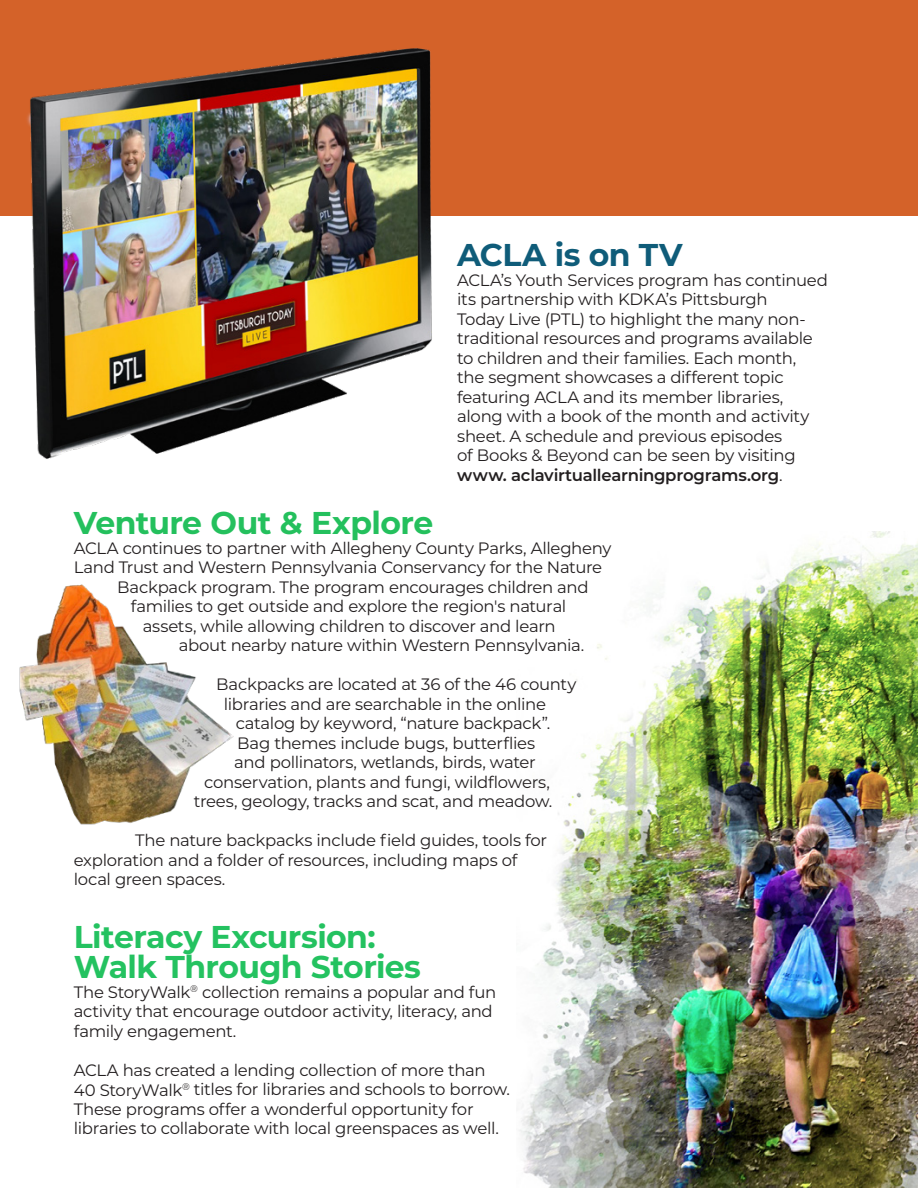
<style>
.page{position:relative;width:918px;height:1188px;background:#fff}
.page>*{position:absolute;margin:0;border:0;box-sizing:border-box;transform-origin:0 0}
.Title_cover_2{font:700 31.5px/30px "Montserrat";letter-spacing:-.02em;color:#24c260}
.Title_cover_2-2{font:700 31.5px "Montserrat";letter-spacing:-.02em;color:#24c05d}
.Title_cover_2-3{font:700 31.5px "Montserrat";letter-spacing:-.015em;color:#0f5c79}
.t1{font:16.5px/19.5px "Montserrat";letter-spacing:-.02em;color:#231f20}
.s1{font-weight:600}
</style>
<div class="page">
<div style="left:0;top:0;width:918px;height:216px;background:#d46229"></div>
<img style="left:519px;top:531px;width:399px;height:657px">
<img style="left:27px;top:48px;width:405px;height:411px">
<img style="left:19px;top:584px;width:215px;height:241px">
<p class="Title_cover_2-3" style="left:457px;top:232px;width:227px">ACLA is on TV</p>
<p class="t1" style="left:457px;top:270px;width:372px">ACLA’s Youth Services program has continued its partnership with KDKA’s Pittsburgh<br>Today Live (PTL) to highlight the many non&shy;traditional resources and programs available to children and their families. Each month,<br>the segment showcases a different topic featuring ACLA and its member libraries, along with a book of the month and activity sheet. A schedule and previous episodes<br>of Books &amp; Beyond can be seen by visiting <span class="s1">www. aclavirtuallearningprograms.org</span>.</p>
<p class="Title_cover_2-2" style="left:74px;top:500px;width:361px">Venture Out &amp; Explore</p>
<p class="t1" style="left:74px;top:538px;width:539px">ACLA continues to partner with Allegheny County Parks, Allegheny</p>
<p class="t1" style="left:74px;top:557px;width:530px">Land Trust and Western Pennsylvania Conservancy for the Nature</p>
<p class="t1" style="left:117px;top:577px;width:473px">Backpack program. The program encourages children and</p>
<p class="t1" style="left:131px;top:596px;width:437px">families to get outside and explore the region's natural</p>
<p class="t1" style="left:143px;top:616px;width:414px">assets, while allowing children to discover and learn</p>
<p class="t1" style="left:179px;top:635px;width:407px">about nearby nature within Western Pennsylvania.</p>
<p class="t1" style="left:216px;top:674px;width:362px">Backpacks are located at 36 of the 46 county</p>
<p class="t1" style="left:224px;top:694px;width:324px">libraries and are searchable in the online</p>
<p class="t1" style="left:236px;top:713px;width:316px">catalog by keyword, “nature backpack”.</p>
<p class="t1" style="left:237px;top:733px;width:299px">Bag themes include bugs, butterflies</p>
<p class="t1" style="left:234px;top:752px;width:303px">and pollinators, wetlands, birds, water</p>
<p class="t1" style="left:204px;top:772px;width:347px">conservation, plants and fungi, wildflowers,</p>
<p class="t1" style="left:194px;top:791px;width:360px">trees, geology, tracks and scat, and meadow.</p>
<p class="t1" style="left:74px;top:830px;width:475px;text-indent:61px">The nature backpacks include field guides, tools for exploration and a folder of resources, including maps of local green spaces.</p>
<p class="Title_cover_2" style="left:74px;top:921px;width:349px">Literacy Excursion:<br>Walk Through Stories</p>
<p class="t1" style="left:74px;top:982px;width:424px">The StoryWalk<sup>®</sup> collection remains a popular and fun activity that encourage outdoor activity, literacy, and family engagement.</p>
<p class="t1" style="left:74px;top:1060px;width:438px">ACLA has created a lending collection of more than 40 StoryWalk<sup>®</sup> titles for libraries and schools to borrow.<br>These programs offer a wonderful opportunity for libraries to collaborate with local greenspaces as well.</p>
</div>
